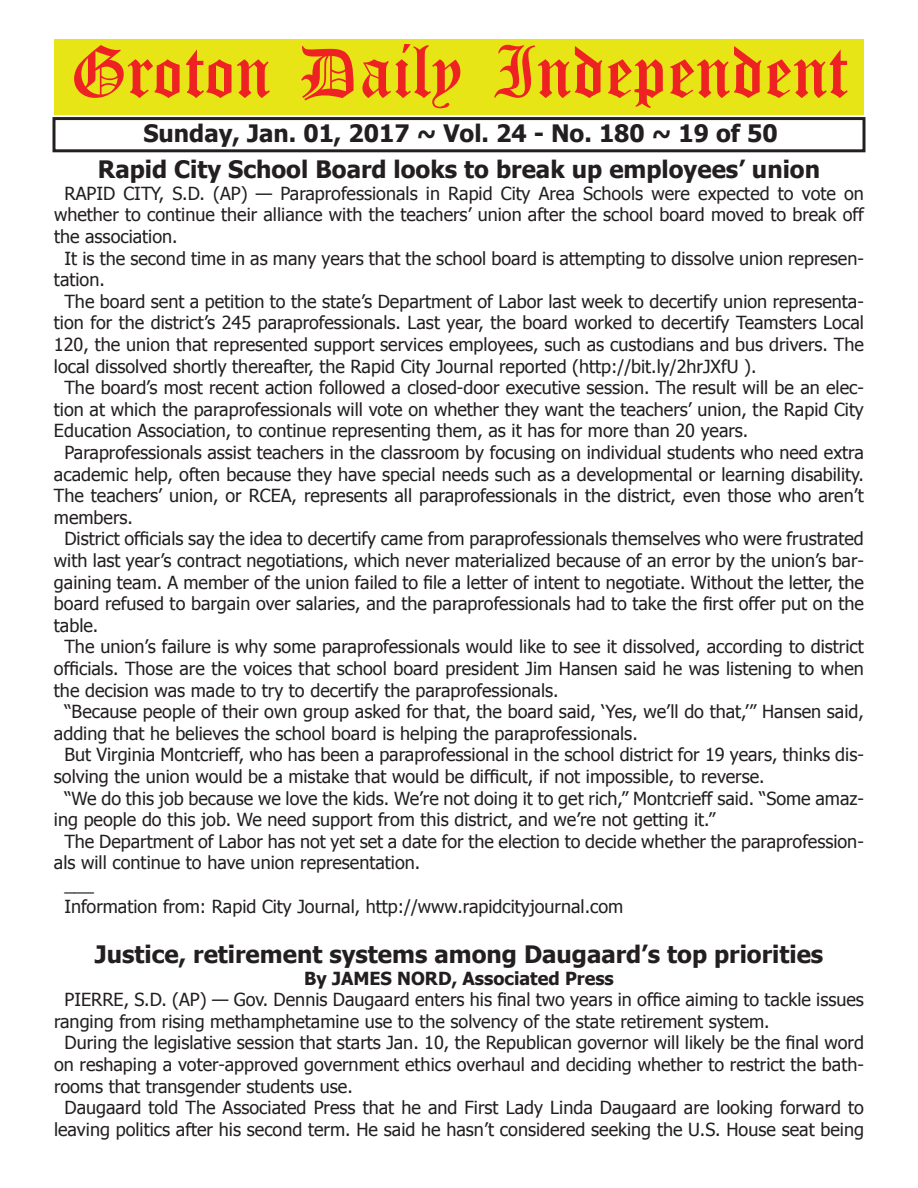
<style>
.page{position:relative;width:918px;height:1188px;background:#fff}
.page>*{position:absolute;margin:0;border:0;box-sizing:border-box;transform-origin:0 0}
.t1{font:54px "Old English Five";color:#ee2123}
.t2{font:700 24px/36.2px "Tahoma";color:#231f20;text-align:center}
.t3{font:18px "Tahoma";color:#231f20}
.t4{font:700 18px "Tahoma";color:#231f20}
</style>
<div class="page">
<div style="left:52px;top:117px;width:814px;height:35px;border:3px solid #231f20"></div>
<div style="left:54px;top:40px;width:810px;height:75px;background:#e7e515"></div>
<h1 class="t1" style="left:70px;top:47px;width:779px">Groton Daily Independent</h1>
<h2 class="t2" style="left:98px;top:114px;width:724px">Sunday, Jan. 01, 2017 ~ Vol. 24 - No. 180 ~ 19 of 50<br>Rapid City School Board looks to break up employees’ union</h2>
<p class="t3" style="left:64px;top:181px;width:801px">RAPID CITY, S.D. (AP) — Paraprofessionals in Rapid City Area Schools were expected to vote on</p>
<p class="t3" style="left:54px;top:203px;width:811px">whether to continue their alliance with the teachers’ union after the school board moved to break off</p>
<p class="t3" style="left:54px;top:224px;width:125px">the association.</p>
<p class="t3" style="left:64px;top:246px;width:801px">It is the second time in as many years that the school board is attempting to dissolve union represen-</p>
<p class="t3" style="left:54px;top:268px;width:52px">tation.</p>
<p class="t3" style="left:64px;top:289px;width:801px">The board sent a petition to the state’s Department of Labor last week to decertify union representa-</p>
<p class="t3" style="left:54px;top:311px;width:811px">tion for the district’s 245 paraprofessionals. Last year, the board worked to decertify Teamsters Local</p>
<p class="t3" style="left:54px;top:332px;width:811px">120, the union that represented support services employees, such as custodians and bus drivers. The</p>
<p class="t3" style="left:54px;top:354px;width:704px">local dissolved shortly thereafter, the Rapid City Journal reported (http://bit.ly/2hrJXfU ).</p>
<p class="t3" style="left:64px;top:376px;width:801px">The board’s most recent action followed a closed-door executive session. The result will be an elec-</p>
<p class="t3" style="left:54px;top:397px;width:811px">tion at which the paraprofessionals will vote on whether they want the teachers’ union, the Rapid City</p>
<p class="t3" style="left:54px;top:419px;width:696px">Education Association, to continue representing them, as it has for more than 20 years.</p>
<p class="t3" style="left:64px;top:440px;width:801px">Paraprofessionals assist teachers in the classroom by focusing on individual students who need extra</p>
<p class="t3" style="left:54px;top:462px;width:811px">academic help, often because they have special needs such as a developmental or learning disability.</p>
<p class="t3" style="left:54px;top:484px;width:811px">The teachers’ union, or RCEA, represents all paraprofessionals in the district, even those who aren’t</p>
<p class="t3" style="left:54px;top:505px;width:81px">members.</p>
<p class="t3" style="left:64px;top:527px;width:801px">District officials say the idea to decertify came from paraprofessionals themselves who were frustrated</p>
<p class="t3" style="left:54px;top:548px;width:812px">with last year’s contract negotiations, which never materialized because of an error by the union’s bar-</p>
<p class="t3" style="left:54px;top:570px;width:811px">gaining team. A member of the union failed to file a letter of intent to negotiate. Without the letter, the</p>
<p class="t3" style="left:54px;top:592px;width:811px">board refused to bargain over salaries, and the paraprofessionals had to take the first offer put on the</p>
<p class="t3" style="left:54px;top:613px;width:46px">table.</p>
<p class="t3" style="left:64px;top:635px;width:801px">The union’s failure is why some paraprofessionals would like to see it dissolved, according to district</p>
<p class="t3" style="left:54px;top:656px;width:811px">officials. Those are the voices that school board president Jim Hansen said he was listening to when</p>
<p class="t3" style="left:54px;top:678px;width:506px">the decision was made to try to decertify the paraprofessionals.</p>
<p class="t3" style="left:64px;top:700px;width:801px">“Because people of their own group asked for that, the board said, ‘Yes, we’ll do that,’” Hansen said,</p>
<p class="t3" style="left:54px;top:721px;width:585px">adding that he believes the school board is helping the paraprofessionals.</p>
<p class="t3" style="left:64px;top:743px;width:801px">But Virginia Montcrieff, who has been a paraprofessional in the school district for 19 years, thinks dis-</p>
<p class="t3" style="left:54px;top:764px;width:712px">solving the union would be a mistake that would be difficult, if not impossible, to reverse.</p>
<p class="t3" style="left:64px;top:786px;width:801px">“We do this job because we love the kids. We’re not doing it to get rich,” Montcrieff said. “Some amaz-</p>
<p class="t3" style="left:54px;top:808px;width:663px">ing people do this job. We need support from this district, and we’re not getting it.”</p>
<p class="t3" style="left:64px;top:829px;width:801px">The Department of Labor has not yet set a date for the election to decide whether the paraprofession-</p>
<p class="t3" style="left:54px;top:851px;width:368px">als will continue to have union representation.</p>
<p class="t3" style="left:64px;top:872px;width:31px">___</p>
<p class="t3" style="left:64px;top:894px;width:560px">Information from: Rapid City Journal, http://www.rapidcityjournal.com</p>
<h2 class="t2" style="left:95px;top:935px;width:730px">Justice, retirement systems among Daugaard’s top priorities</h2>
<p class="t4" style="left:304px;top:965px;width:311px">By JAMES NORD, Associated Press</p>
<p class="t3" style="left:64px;top:988px;width:801px">PIERRE, S.D. (AP) — Gov. Dennis Daugaard enters his final two years in office aiming to tackle issues</p>
<p class="t3" style="left:54px;top:1009px;width:717px">ranging from rising methamphetamine use to the solvency of the state retirement system.</p>
<p class="t3" style="left:64px;top:1031px;width:801px">During the legislative session that starts Jan. 10, the Republican governor will likely be the final word</p>
<p class="t3" style="left:54px;top:1052px;width:811px">on reshaping a voter-approved government ethics overhaul and deciding whether to restrict the bath-</p>
<p class="t3" style="left:54px;top:1074px;width:300px">rooms that transgender students use.</p>
<p class="t3" style="left:64px;top:1096px;width:801px">Daugaard told The Associated Press that he and First Lady Linda Daugaard are looking forward to</p>
<p class="t3" style="left:54px;top:1117px;width:812px">leaving politics after his second term. He said he hasn’t considered seeking the U.S. House seat being</p>
</div>
